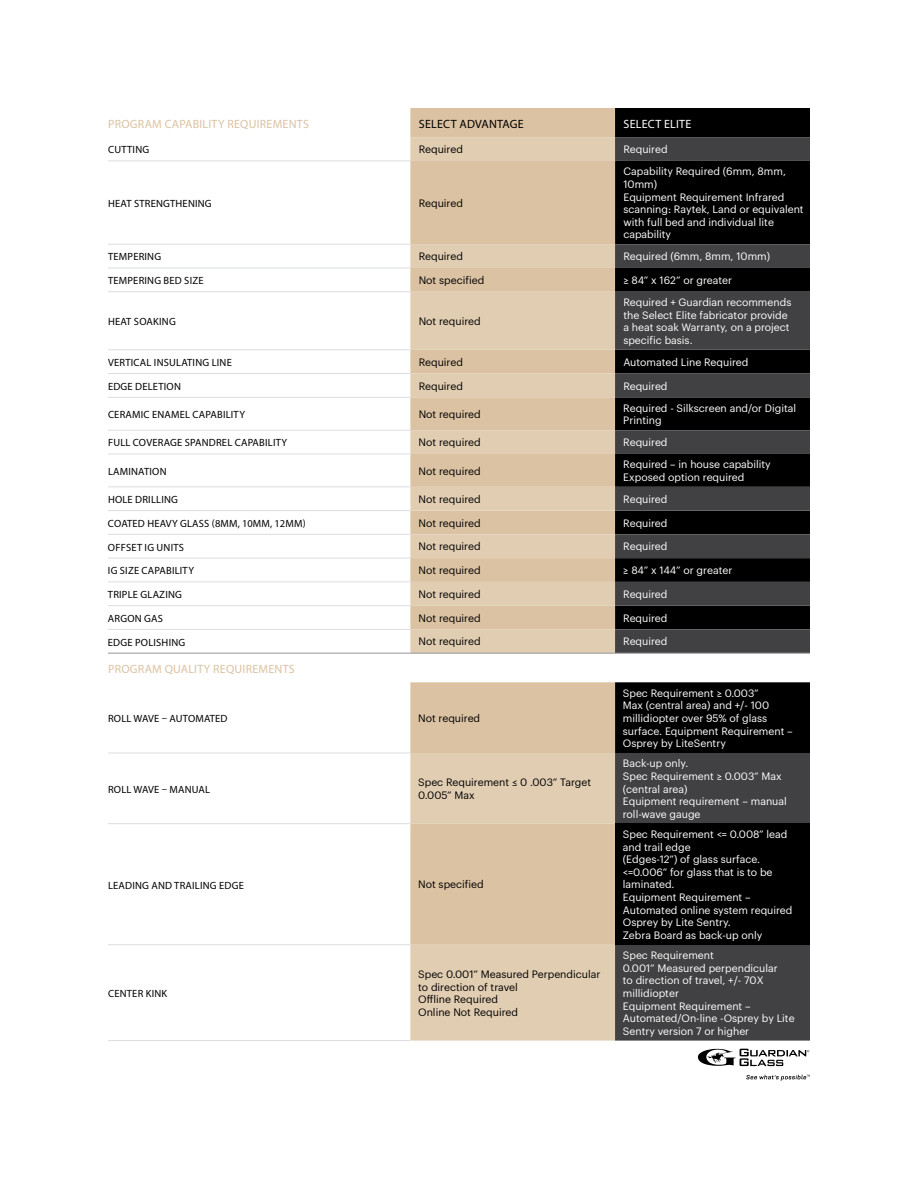
<style>
.page{position:relative;width:918px;height:1188px;background:#fff}
.page>*{position:absolute;margin:0;border:0;box-sizing:border-box;transform-origin:0 0}
.t1{font:12px "Myriad Pro";letter-spacing:.02em;color:#dbc2a2}
.t2{font:12px "Myriad Pro";letter-spacing:.02em;color:#000}
.t3{font:12px "Myriad Pro";letter-spacing:.02em;color:#fff}
.t4{font:10.5px/12.6px "Graphik";color:#fff}
.t5{font:10.5px "Myriad Pro";letter-spacing:.02em;color:#000}
.t6{font:10.5px/12.6px "Graphik";color:#000}
</style>
<div class="page">
<div style="left:410px;top:108px;width:205px;height:29px;background:#dbc2a2"></div>
<div style="left:615px;top:108px;width:195px;height:29px;background:#000"></div>
<div style="left:410px;top:137px;width:205px;height:904px;background:#e1cdb2"></div>
<svg style="left:615px;top:137px;width:195px;height:904px;background:#2c2c2d"></svg>
<svg style="left:410px;top:161px;width:205px;height:784px;background:#dec9ac"></svg>
<div style="left:615px;top:824px;width:195px;height:121px;background:#000"></div>
<hr style="left:108px;top:161px;width:302px;height:1px;background:#dcddde">
<hr style="left:108px;top:244px;width:302px;height:1px;background:#dcddde">
<hr style="left:108px;top:268px;width:302px;height:1px;background:#dcddde">
<hr style="left:108px;top:291px;width:302px;height:1px;background:#dcddde">
<hr style="left:108px;top:350px;width:302px;height:1px;background:#dcddde">
<hr style="left:108px;top:373px;width:302px;height:1px;background:#dcddde">
<hr style="left:108px;top:397px;width:302px;height:1px;background:#dcddde">
<hr style="left:108px;top:430px;width:302px;height:1px;background:#dcddde">
<hr style="left:108px;top:454px;width:302px;height:1px;background:#dcddde">
<hr style="left:108px;top:487px;width:302px;height:1px;background:#dcddde">
<hr style="left:108px;top:510px;width:302px;height:1px;background:#dcddde">
<hr style="left:108px;top:534px;width:302px;height:1px;background:#dcddde">
<hr style="left:108px;top:558px;width:302px;height:1px;background:#dcddde">
<hr style="left:108px;top:582px;width:302px;height:1px;background:#dcddde">
<hr style="left:108px;top:605px;width:302px;height:1px;background:#dcddde">
<hr style="left:108px;top:629px;width:302px;height:1px;background:#dcddde">
<hr style="left:108px;top:753px;width:302px;height:1px;background:#dcddde">
<hr style="left:108px;top:823px;width:302px;height:1px;background:#dcddde">
<hr style="left:108px;top:944px;width:302px;height:1px;background:#dcddde">
<hr style="left:108px;top:1040px;width:302px;height:1px;background:#dcddde">
<hr style="left:108px;top:653px;width:302px;height:1px;background:#939598">
<hr style="left:410px;top:653px;width:205px;height:1px;background:#939598">
<hr style="left:615px;top:653px;width:195px;height:1px;background:#939598">
<svg style="left:698px;top:1049px;width:111px;height:17px"></svg>
<svg style="left:746px;top:1075px;width:64px;height:6px"></svg>
<p class="t1" style="left:108px;top:116px;width:202px">PROGRAM CAPABILITY REQUIREMENTS</p>
<p class="t2" style="left:419px;top:116px;width:107px">SELECT ADVANTAGE</p>
<p class="t3" style="left:624px;top:116px;width:69px">SELECT ELITE</p>
<p class="t5" style="left:108px;top:143px;width:43px">CUTTING</p>
<p class="t6" style="left:419px;top:142px;width:46px">Required</p>
<p class="t4" style="left:623px;top:142px;width:46px">Required</p>
<p class="t5" style="left:108px;top:197px;width:105px">HEAT STRENGTHENING</p>
<p class="t6" style="left:419px;top:196px;width:46px">Required</p>
<p class="t4" style="left:623px;top:164px;width:182px">Capability Required (6mm, 8mm,<br>10mm)<br>Equipment Requirement Infrared scanning: Raytek, Land or equivalent with full bed and individual lite capability</p>
<p class="t5" style="left:108px;top:250px;width:55px">TEMPERING</p>
<p class="t6" style="left:419px;top:249px;width:46px">Required</p>
<p class="t4" style="left:623px;top:249px;width:148px">Required (6mm, 8mm, 10mm)</p>
<p class="t5" style="left:108px;top:274px;width:97px">TEMPERING BED SIZE</p>
<p class="t6" style="left:419px;top:273px;width:67px">Not specified</p>
<p class="t4" style="left:623px;top:273px;width:110px">≥ 84” x 162” or greater</p>
<p class="t5" style="left:108px;top:315px;width:69px">HEAT SOAKING</p>
<p class="t6" style="left:419px;top:314px;width:64px">Not required</p>
<p class="t4" style="left:623px;top:295px;width:170px">Required + Guardian recommends the Select Elite fabricator provide a heat soak Warranty, on a project specific basis.</p>
<p class="t5" style="left:108px;top:356px;width:125px">VERTICAL INSULATING LINE</p>
<p class="t6" style="left:419px;top:355px;width:46px">Required</p>
<p class="t4" style="left:623px;top:355px;width:127px">Automated Line Required</p>
<p class="t5" style="left:108px;top:380px;width:74px">EDGE DELETION</p>
<p class="t6" style="left:419px;top:379px;width:46px">Required</p>
<p class="t4" style="left:623px;top:379px;width:46px">Required</p>
<p class="t5" style="left:108px;top:408px;width:139px">CERAMIC ENAMEL CAPABILITY</p>
<p class="t6" style="left:419px;top:407px;width:64px">Not required</p>
<p class="t4" style="left:623px;top:401px;width:174px">Required - Silkscreen and/or Digital<br>Printing</p>
<p class="t5" style="left:108px;top:436px;width:181px">FULL COVERAGE SPANDREL CAPABILITY</p>
<p class="t6" style="left:419px;top:435px;width:64px">Not required</p>
<p class="t4" style="left:623px;top:435px;width:46px">Required</p>
<p class="t5" style="left:108px;top:465px;width:60px">LAMINATION</p>
<p class="t6" style="left:419px;top:464px;width:64px">Not required</p>
<p class="t4" style="left:623px;top:457px;width:149px">Required – in house capability<br>Exposed option required</p>
<p class="t5" style="left:108px;top:493px;width:72px">HOLE DRILLING</p>
<p class="t6" style="left:419px;top:492px;width:64px">Not required</p>
<p class="t4" style="left:623px;top:492px;width:46px">Required</p>
<p class="t5" style="left:108px;top:517px;width:199px">COATED HEAVY GLASS (8MM, 10MM, 12MM)</p>
<p class="t6" style="left:419px;top:516px;width:64px">Not required</p>
<p class="t4" style="left:623px;top:516px;width:46px">Required</p>
<p class="t5" style="left:108px;top:541px;width:77px">OFFSET IG UNITS</p>
<p class="t6" style="left:419px;top:539px;width:64px">Not required</p>
<p class="t4" style="left:623px;top:539px;width:46px">Required</p>
<p class="t5" style="left:108px;top:564px;width:88px">IG SIZE CAPABILITY</p>
<p class="t6" style="left:419px;top:563px;width:64px">Not required</p>
<p class="t4" style="left:623px;top:563px;width:111px">≥ 84” x 144” or greater</p>
<p class="t5" style="left:108px;top:588px;width:76px">TRIPLE GLAZING</p>
<p class="t6" style="left:419px;top:587px;width:64px">Not required</p>
<p class="t4" style="left:623px;top:587px;width:46px">Required</p>
<p class="t5" style="left:108px;top:612px;width:57px">ARGON GAS</p>
<p class="t6" style="left:419px;top:611px;width:64px">Not required</p>
<p class="t4" style="left:623px;top:611px;width:46px">Required</p>
<p class="t5" style="left:108px;top:636px;width:79px">EDGE POLISHING</p>
<p class="t6" style="left:419px;top:634px;width:64px">Not required</p>
<p class="t4" style="left:623px;top:634px;width:46px">Required</p>
<p class="t1" style="left:108px;top:661px;width:188px">PROGRAM QUALITY REQUIREMENTS</p>
<p class="t5" style="left:108px;top:712px;width:121px">ROLL WAVE – AUTOMATED</p>
<p class="t6" style="left:418px;top:711px;width:64px">Not required</p>
<p class="t5" style="left:108px;top:783px;width:103px">ROLL WAVE – MANUAL</p>
<p class="t6" style="left:418px;top:775px;width:175px">Spec Requirement ≤ 0 .003” Target<br>0.005” Max</p>
<p class="t5" style="left:108px;top:879px;width:137px">LEADING AND TRAILING EDGE</p>
<p class="t6" style="left:418px;top:877px;width:67px">Not specified</p>
<p class="t5" style="left:108px;top:987px;width:61px">CENTER KINK</p>
<p class="t6" style="left:418px;top:967px;width:184px">Spec 0.001” Measured Perpendicular to direction of travel<br>Offline Required<br>Online Not Required</p>
<p class="t4" style="left:623px;top:686px;width:171px">Spec Requirement ≥ 0.003”<br>Max (central area) and +/- 100 millidiopter over 95% of glass surface. Equipment Requirement –<br>Osprey by LiteSentry</p>
<p class="t4" style="left:623px;top:756px;width:166px">Back-up only.<br>Spec Requirement ≥ 0.003” Max (central area)<br>Equipment requirement – manual roll-wave gauge</p>
<p class="t4" style="left:623px;top:827px;width:171px">Spec Requirement &lt;= 0.008” lead and trail edge<br>(Edges-12”) of glass surface. &lt;=0.006” for glass that is to be laminated.<br>Equipment Requirement –<br>Automated online system required<br>Osprey by Lite Sentry.<br>Zebra Board as back-up only</p>
<p class="t4" style="left:623px;top:948px;width:173px">Spec Requirement<br>0.001” Measured perpendicular<br>to direction of travel, +/- 70X millidiopter<br>Equipment Requirement –<br>Automated/On-line -Osprey by Lite<br>Sentry version 7 or higher</p>
</div>
